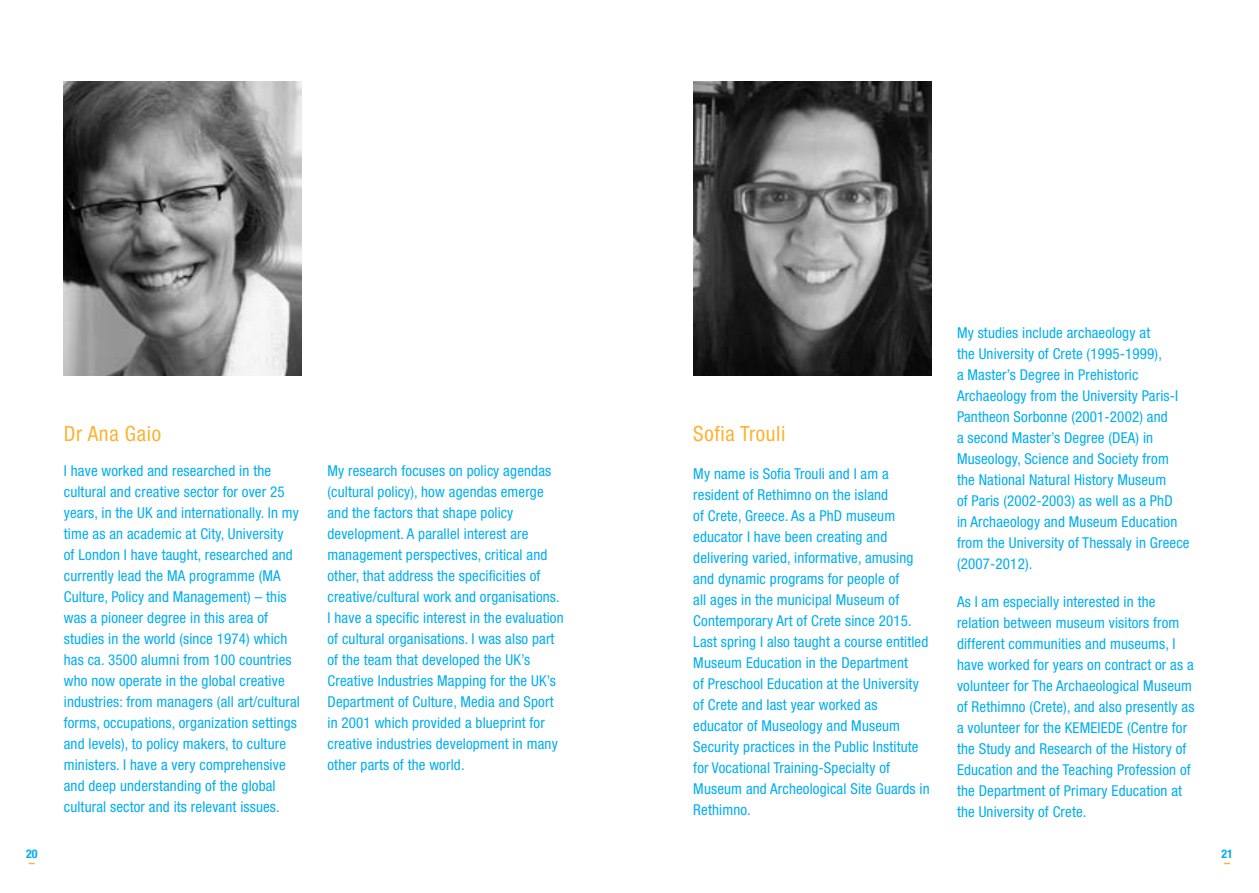
<style>
.page{position:relative;width:1259px;height:893px;background:#fff}
.page>*{position:absolute;margin:0;border:0;box-sizing:border-box;transform-origin:0 0}
.t1{font:condensed 21px "Helvetica Neue";letter-spacing:.03em;color:#fcb333}
.t2{font:condensed 15px/21px "Helvetica Neue";letter-spacing:.01em;color:#00aeef}
.t3{font:700 condensed 12px "Helvetica Neue";color:#00aeef}
.t4{font:700 condensed 12px "Helvetica Neue";color:#fcb333}
</style>
<div class="page">
<img style="left:693px;top:82px;width:238px;height:294px">
<img style="left:64px;top:82px;width:238px;height:294px">
<p class="t3" style="left:26px;top:847px;width:13px">20</p>
<p class="t4" style="left:29px;top:856px;width:7px">–</p>
<h1 class="t1" style="left:64px;top:421px;width:99px">Dr Ana Gaio</h1>
<p class="t2" style="left:64px;top:460px;width:238px">I have worked and researched in the cultural and creative sector for over 25 years, in the UK and internationally. In my time as an academic at City, University<br>of London I have taught, researched and currently lead the MA programme (MA Culture, Policy and Management) – this was a pioneer degree in this area of studies in the world (since 1974) which has ca. 3500 alumni from 100 countries who now operate in the global creative industries: from managers (all art/cultural forms, occupations, organization settings and levels), to policy makers, to culture ministers. I have a very comprehensive and deep understanding of the global cultural sector and its relevant issues.</p>
<p class="t2" style="left:327px;top:460px;width:238px">My research focuses on policy agendas (cultural policy), how agendas emerge and the factors that shape policy development. A parallel interest are management perspectives, critical and other, that address the specificities of creative/cultural work and organisations.<br>I have a specific interest in the evaluation of cultural organisations. I was also part of the team that developed the UK’s Creative Industries Mapping for the UK’s Department of Culture, Media and Sport in 2001 which provided a blueprint for creative industries development in many other parts of the world.</p>
<h1 class="t1" style="left:693px;top:421px;width:94px">Sofia Trouli</h1>
<p class="t2" style="left:693px;top:463px;width:238px">My name is Sofia Trouli and I am a resident of Rethimno on the island<br>of Crete, Greece. As a PhD museum educator I have been creating and delivering varied, informative, amusing and dynamic programs for people of<br>all ages in the municipal Museum of Contemporary Art of Crete since 2015.<br>Last spring I also taught a course entitled Museum Education in the Department<br>of Preschool Education at the University of Crete and last year worked as educator of Museology and Museum Security practices in the Public Institute for Vocational Training-Specialty of Museum and Archeological Site Guards in Rethimno.</p>
<p class="t2" style="left:957px;top:322px;width:234px">My studies include archaeology at<br>the University of Crete (1995-1999),<br>a Master’s Degree in Prehistoric Archaeology from the University Paris-I Pantheon Sorbonne (2001-2002) and<br>a second Master’s Degree (DEA) in Museology, Science and Society from the National Natural History Museum<br>of Paris (2002-2003) as well as a PhD<br>in Archaeology and Museum Education from the University of Thessaly in Greece (2007-2012).</p>
<p class="t2" style="left:957px;top:591px;width:239px">As I am especially interested in the relation between museum visitors from different communities and museums, I have worked for years on contract or as a volunteer for The Archaeological Museum of Rethimno (Crete), and also presently as a volunteer for the KEMEIEDE (Centre for the Study and Research of the History of Education and the Teaching Profession of the Department of Primary Education at the University of Crete.</p>
<p class="t3" style="left:1221px;top:847px;width:13px">21</p>
<p class="t4" style="left:1224px;top:856px;width:7px">–</p>
</div>
